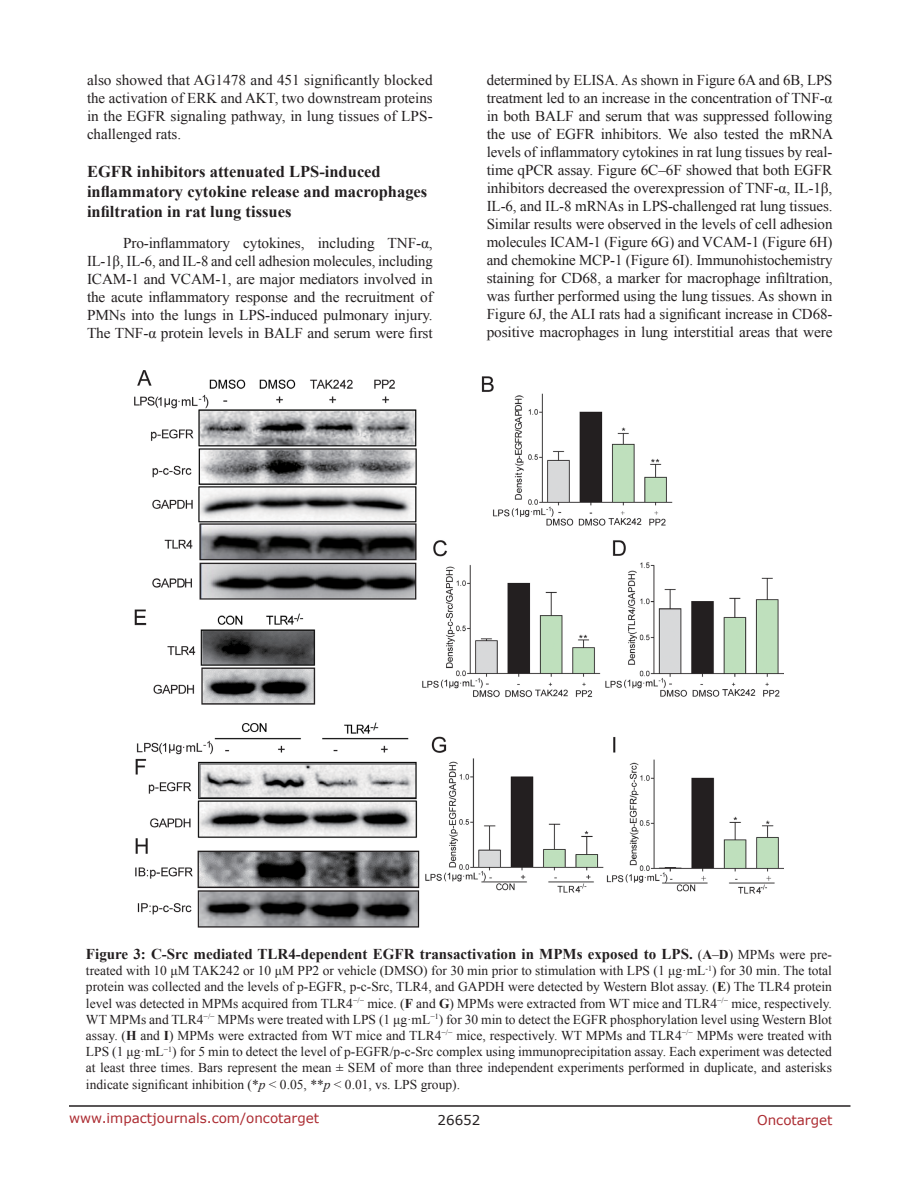
<style>
.page{position:relative;width:918px;height:1188px;background:#fff}
.page>*{position:absolute;margin:0;border:0;box-sizing:border-box;transform-origin:0 0}
.SubHeading_middle{font:700 16.5px/19.8px "Times New Roman";color:#231f20}
.BodyText{font:15px/18px "Times New Roman";letter-spacing:-.01em;color:#231f20;text-align:justify}
.FigureText{font:700 15px "Times New Roman";color:#231f20}
.FigureText-2{font:13.5px/16.2px "Times New Roman";color:#231f20;text-align:justify}
.t1{font:13.5px "Verdana";color:#ac2b31}
.t2{font:13.5px "Verdana";color:#231f20}
.s1{font-weight:400;font-size:13.5px}
.s2{font-size:13.5px}
.s3{font-weight:700}
.s4{font-style:italic}
</style>
<div class="page">
<hr style="left:69px;top:1105px;width:781px;height:2px;background:#231f20">
<img style="left:134px;top:371px;width:650px;height:556px">
<p class="BodyText" style="left:87px;top:71px;width:347px">also showed that AG1478 and 451 significantly blocked the activation of ERK and AKT, two downstream proteins in the EGFR signaling pathway, in lung tissues of LPS&shy;challenged rats.</p>
<p class="SubHeading_middle" style="left:87px;top:161px;width:342px">EGFR inhibitors attenuated LPS-induced inflammatory cytokine release and macrophages infiltration in rat lung tissues</p>
<p class="BodyText" style="left:87px;top:234px;width:347px;text-indent:36px">Pro-inflammatory cytokines, including TNF-α, IL-1β, IL-6, and IL-8 and cell adhesion molecules, including ICAM-1 and VCAM-1, are major mediators involved in the acute inflammatory response and the recruitment of PMNs into the lungs in LPS-induced pulmonary injury.<br>The TNF-α protein levels in BALF and serum were first</p>
<p class="BodyText" style="left:487px;top:71px;width:348px">determined by ELISA. As shown in Figure 6A and 6B, LPS treatment led to an increase in the concentration of TNF-α in both BALF and serum that was suppressed following the use of EGFR inhibitors. We also tested the mRNA levels of inflammatory cytokines in rat lung tissues by real&shy;time qPCR assay. Figure 6C–6F showed that both EGFR inhibitors decreased the overexpression of TNF-α, IL-1β, IL-6, and IL-8 mRNAs in LPS-challenged rat lung tissues.<br>Similar results were observed in the levels of cell adhesion molecules ICAM-1 (Figure 6G) and VCAM-1 (Figure 6H) and chemokine MCP-1 (Figure 6I). Immunohistochemistry staining for CD68, a marker for macrophage infiltration, was further performed using the lung tissues. As shown in Figure 6J, the ALI rats had a significant increase in CD68- positive macrophages in lung interstitial areas that were</p>
<p class="FigureText" style="left:86px;top:944px;width:748px">Figure 3: C-Src mediated TLR4-dependent EGFR transactivation in MPMs exposed to LPS. <span class="s1">(</span><span class="s2">A</span><span class="s1">–</span><span class="s2">D</span><span class="s1">) MPMs were pre-</span></p>
<p class="FigureText-2" style="left:86px;top:962px;width:748px">treated with 10 μM TAK242 or 10 μM PP2 or vehicle (DMSO) for 30 min prior to stimulation with LPS (1 μg·mL<sup>-1</sup>) for 30 min. The total protein was collected and the levels of p-EGFR, p-c-Src, TLR4, and GAPDH were detected by Western Blot assay. (<span class="s3">E</span>) The TLR4 protein level was detected in MPMs acquired from TLR4<sup>−/−</sup> mice. (<span class="s3">F</span> and <span class="s3">G</span>) MPMs were extracted from WT mice and TLR4<sup>−/−</sup> mice, respectively.<br>WT MPMs and TLR4<sup>−/−</sup> MPMs were treated with LPS (1 μg·mL<sup>−1</sup>) for 30 min to detect the EGFR phosphorylation level using Western Blot assay. (<span class="s3">H</span> and <span class="s3">I</span>) MPMs were extracted from WT mice and TLR4<sup>−/−</sup> mice, respectively. WT MPMs and TLR4<sup>−/−</sup> MPMs were treated with LPS (1 μg·mL<sup>−1</sup>) for 5 min to detect the level of p-EGFR/p-c-Src complex using immunoprecipitation assay. Each experiment was detected at least three times. Bars represent the mean ± SEM of more than three independent experiments performed in duplicate, and asterisks indicate significant inhibition (*<span class="s4">p</span> &lt; 0.05, **<span class="s4">p</span> &lt; 0.01, vs. LPS group).</p>
<p class="t1" style="left:69px;top:1109px;width:252px">www.impactjournals.com/oncotarget</p>
<p class="t2" style="left:438px;top:1111px;width:44px">26652</p>
<p class="t1" style="left:757px;top:1111px;width:77px">Oncotarget</p>
</div>
